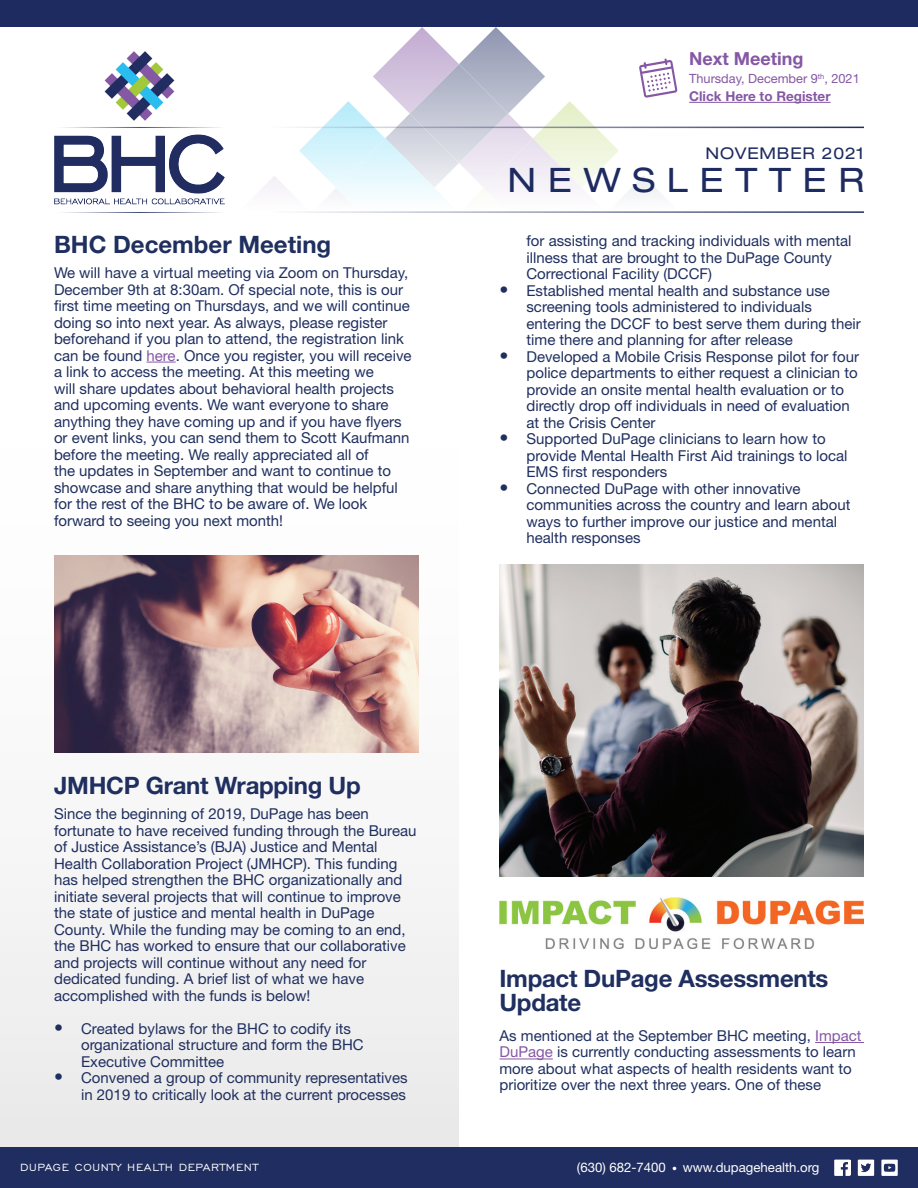
<style>
.page{position:relative;width:918px;height:1188px;background:#fff}
.page>*{position:absolute;margin:0;border:0;box-sizing:border-box;transform-origin:0 0}
.t1{font:expanded 33.75px "Helvetica Neue LT Std";letter-spacing:.35em;color:#1e2b60}
.t2{font:700 24px/24px "Helvetica Neue LT Std";letter-spacing:-.01em;color:#1f2f5f}
.t3{font:700 18px "Helvetica Neue LT Std";color:#8557a4}
.t4{font:expanded 16.2px "Helvetica Neue LT Std";letter-spacing:.05em;color:#1e2b60}
.t5{font:15px/16.5px "Helvetica Neue LT Std";color:#1f2f5f}
.t6{font:700 13.5px "Helvetica Neue LT Std";color:#8557a4}
.t7{font:13.2px "Helvetica Neue LT Std";color:#fff}
.t8{font:13.2px "Engravers Gothic BT";letter-spacing:.05em;color:#fff}
.t9{font:12.75px "Helvetica Neue LT Std";color:#8557a4}
.s1{color:#8557a4}
.s2{font-size:18px}
.s3{font-size:9.9px}
</style>
<div class="page">
<div style="left:0;top:213px;width:459px;height:935px;background:linear-gradient(to bottom,#fff,#ededed)"></div>
<div style="left:0;top:0;width:918px;height:27px;background:#1e2b60"></div>
<div style="left:0;top:1148px;width:918px;height:40px;background:#202d60"></div>
<svg style="left:834px;top:1160px;width:17px;height:16px"></svg>
<svg style="left:858px;top:1160px;width:17px;height:16px"></svg>
<svg style="left:881px;top:1160px;width:17px;height:16px"></svg>
<img style="left:54px;top:51px;width:170px;height:154px">
<hr style="left:265px;top:127px;width:599px;height:1px;background:#1e2b60">
<hr style="left:265px;top:211px;width:599px;height:2px;background:#1e2b60">
<hr style="left:689px;top:102px;width:142px;height:1px;background:#8557a4">
<svg style="left:262px;top:27px;width:418px;height:185px"></svg>
<img style="left:499px;top:898px;width:365px;height:51px">
<img style="left:54px;top:555px;width:364px;height:198px">
<svg style="left:147px;top:362px;width:29px;height:1px"></svg>
<hr style="left:815px;top:1042px;width:49px;height:1px;background:#8557a4">
<hr style="left:500px;top:1059px;width:53px;height:1px;background:#8557a4">
<img style="left:499px;top:564px;width:365px;height:313px">
<p class="t3" style="left:689px;top:47px;width:116px">Next Meeting</p>
<p class="t9" style="left:689px;top:71px;width:172px">Thursday, December 9<sup>th</sup>, 2021</p>
<p class="t6" style="left:689px;top:88px;width:143px">Click Here to Register</p>
<h2 class="t2" style="left:54px;top:231px;width:279px">BHC December Meeting</h2>
<p class="t5" style="left:54px;top:264px;width:359px">We will have a virtual meeting via Zoom on Thursday, December 9th at 8:30am. Of special note, this is our first time meeting on Thursdays, and we will continue doing so into next year. As always, please register beforehand if you plan to attend, the registration link can be found <span class="s1">here</span>. Once you register, you will receive a link to access the meeting. At this meeting we<br>will share updates about behavioral health projects and upcoming events. We want everyone to share anything they have coming up and if you have flyers or event links, you can send them to Scott Kaufmann before the meeting. We really appreciated all of<br>the updates in September and want to continue to showcase and share anything that would be helpful for the rest of the BHC to be aware of. We look forward to seeing you next month!</p>
<p class="t4" style="left:705px;top:143px;width:160px">NOVEMBER 2021</p>
<h1 class="t1" style="left:508px;top:160px;width:358px">NEWSLETTER</h1>
<p class="t5" style="left:526px;top:232px;width:327px">for assisting and tracking individuals with mental illness that are brought to the DuPage County<br>Correctional Facility (DCCF)</p>
<p class="t5" style="left:526px;top:282px;width:336px;text-indent:-27px"><span class="s2">•</span> Established mental health and substance use screening tools administered to individuals entering the DCCF to best serve them during their time there and planning for after release</p>
<p class="t5" style="left:526px;top:348px;width:334px;text-indent:-27px"><span class="s2">•</span> Developed a Mobile Crisis Response pilot for four police departments to either request a clinician to provide an onsite mental health evaluation or to directly drop off individuals in need of evaluation at the Crisis Center</p>
<p class="t5" style="left:526px;top:430px;width:323px;text-indent:-27px"><span class="s2">•</span> Supported DuPage clinicians to learn how to provide Mental Health First Aid trainings to local<br>EMS first responders</p>
<p class="t5" style="left:526px;top:480px;width:325px;text-indent:-27px"><span class="s2">•</span> Connected DuPage with other innovative communities across the country and learn about ways to further improve our justice and mental health responses</p>
<h2 class="t2" style="left:54px;top:773px;width:308px">JMHCP Grant Wrapping Up</h2>
<p class="t5" style="left:54px;top:805px;width:364px">Since the beginning of 2019, DuPage has been fortunate to have received funding through the Bureau of Justice Assistance’s (BJA) Justice and Mental Health Collaboration Project (JMHCP). This funding has helped strengthen the BHC organizationally and initiate several projects that will continue to improve the state of justice and mental health in DuPage County. While the funding may be coming to an end, the BHC has worked to ensure that our collaborative and projects will continue without any need for dedicated funding. A brief list of what we have accomplished with the funds is below!</p>
<p class="t5" style="left:81px;top:1020px;width:284px;text-indent:-27px"><span class="s2">•</span> Created bylaws for the BHC to codify its organizational structure and form the BHC<br>Executive Committee</p>
<p class="t5" style="left:54px;top:1069px;width:355px;text-align:right"><span class="s2">•</span> Convened a group of community representatives in 2019 to critically look at the current processes</p>
<h2 class="t2" style="left:500px;top:966px;width:331px">Impact DuPage Assessments<br>Update</h2>
<p class="t5" style="left:500px;top:1027px;width:364px">As mentioned at the September BHC meeting, <span class="s1">Impact DuPage</span> is currently conducting assessments to learn more about what aspects of health residents want to prioritize over the next three years. One of these</p>
<p class="t8" style="left:20px;top:1160px;width:239px">DUPAGE COUNTY HEALTH DEPARTMENT</p>
<p class="t7" style="left:577px;top:1160px;width:244px">(630) 682-7400 <span class="s3">•</span> www.dupagehealth.org</p>
</div>
